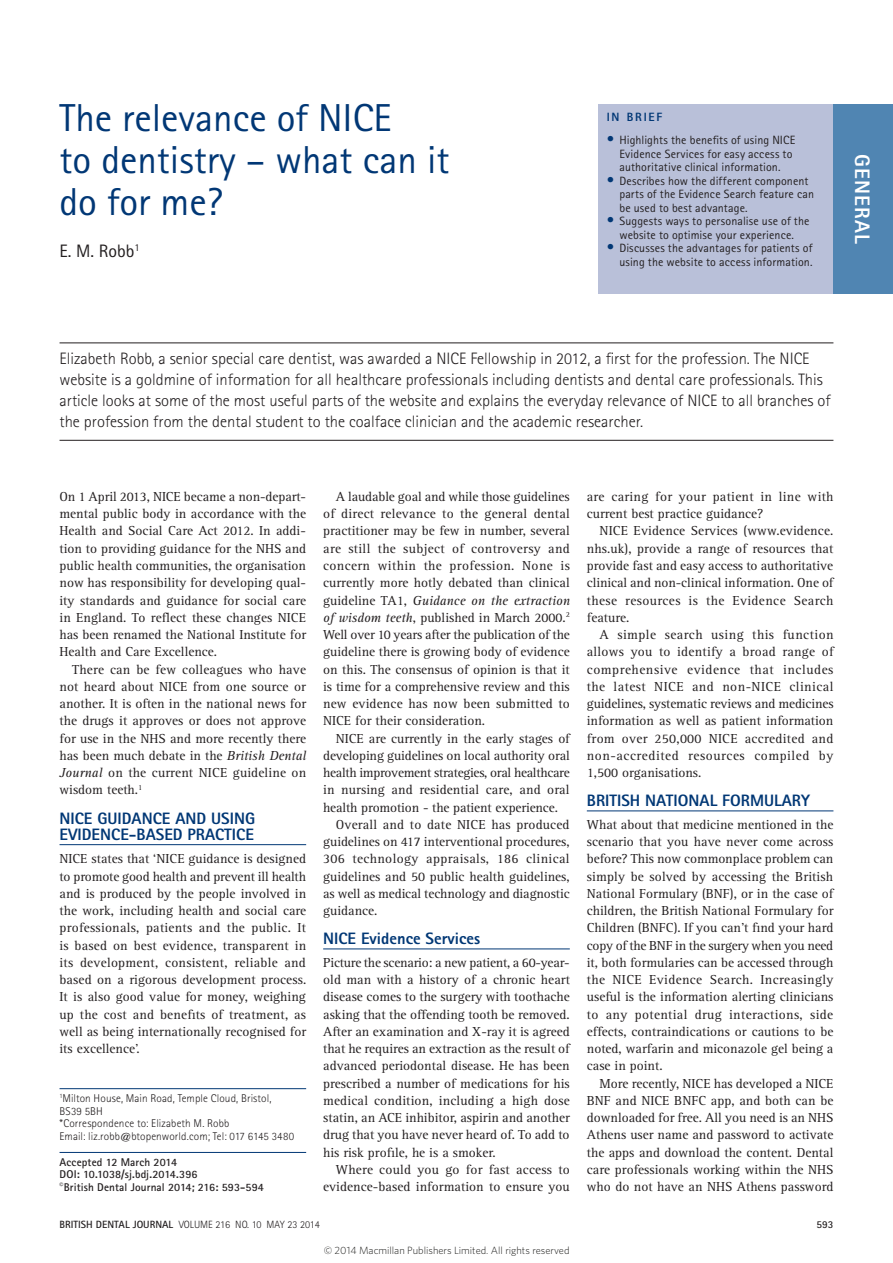
<style>
.page{position:relative;width:893px;height:1263px;background:#fff}
.page>*{position:absolute;margin:0;border:0;box-sizing:border-box;transform-origin:0 0}
.head{font:39px/42px "Rotis Sans Serif Std";color:#013775}
.t1{font:800 21px "Rotis Sans Serif Std";letter-spacing:.045em;color:#fff}
.author{font:18px "Rotis Sans Serif Std";color:#231f20}
.abstract{font:300 16.5px/21px "Rotis Sans Serif Std";color:#231f20}
.crosshead_1{font:800 16.5px/16.5px "Rotis Sans Serif Std";color:#013775}
.crosshead_2{font:800 16.5px "Rotis Sans Serif Std";color:#013775}
.body{font:13.5px/17.2px "Rotis Serif Std";color:#231f20;text-align:justify}
.body_fullout{font:13.5px/17.2px "Rotis Serif Std";color:#231f20;text-align:justify}
.body-2{font:13.5px/17.2px "Rotis Serif Std";letter-spacing:.02em;color:#231f20}
.in_brief{font:12px/13.5px "Rotis Sans Serif Std";letter-spacing:.01em;color:#231f20}
.t2{font:800 12px "Rotis Sans Serif Std";letter-spacing:.15em;color:#013775}
.author_biog{font:300 11.25px/12.8px "Rotis Sans Serif Std";letter-spacing:.01em;color:#231f20}
.article_details{font:700 11.25px/12.8px "Rotis Sans Serif Std";letter-spacing:.005em;color:#231f20}
.t3{font:300 10.5px "Whitney";color:#1d1d1b}
.t4{font:300 10.5px "Rotis Sans Serif Std";color:#231f20}
.t5{font:700 10.5px "Rotis Sans Serif Std";color:#231f20}
.s1{font-family:"Rotis Sans Serif Std 2";font-size:15px;color:#013775}
.s2{font-style:italic}
.s3{font-weight:700}
</style>
<div class="page">
<hr style="left:323px;top:948px;width:247px;height:1px;background:#013775">
<hr style="left:60px;top:844px;width:246px;height:1px;background:#013775">
<hr style="left:60px;top:343px;width:773px;height:1px;background:#231f20">
<hr style="left:60px;top:440px;width:773px;height:1px;background:#231f20">
<hr style="left:587px;top:810px;width:246px;height:1px;background:#013775">
<hr style="left:60px;top:1088px;width:246px;height:1px;background:#013775">
<hr style="left:60px;top:1152px;width:246px;height:1px;background:#013775">
<div style="left:598px;top:104px;width:295px;height:190px;background:#b9c0d9"></div>
<div style="left:833px;top:104px;width:60px;height:190px;background:#5085b2"></div>
<p class="head" style="left:60px;top:97px;width:391px">The relevance of NICE<br>to dentistry – what can it do for me?</p>
<p class="author" style="left:60px;top:241px;width:82px">E. M. Robb<sup>1</sup></p>
<p class="t2" style="left:607px;top:109px;width:57px">IN BRIEF</p>
<p class="in_brief" style="left:619px;top:133px;width:177px;text-indent:-13px"><span class="s1">•</span> Highlights the benefits of using NICE<br>Evidence Services for easy access to authoritative clinical information.</p>
<p class="in_brief" style="left:619px;top:174px;width:196px;text-indent:-13px"><span class="s1">•</span> Describes how the different component parts of the Evidence Search feature can be used to best advantage.</p>
<p class="in_brief" style="left:607px;top:214px;width:204px;text-align:center"><span class="s1">•</span> Suggests ways to personalise use of the website to optimise your experience.</p>
<p class="in_brief" style="left:607px;top:241px;width:207px;text-align:right"><span class="s1">•</span> Discusses the advantages for patients of using the website to access information.</p>
<p class="t1" style="left:876px;top:154px;width:91px;rotate:90deg">GENERAL</p>
<p class="abstract" style="left:60px;top:348px;width:773px">Elizabeth Robb, a senior special care dentist, was awarded a NICE Fellowship in 2012, a first for the profession. The NICE website is a goldmine of information for all healthcare professionals including dentists and dental care professionals. This article looks at some of the most useful parts of the website and explains the everyday relevance of NICE to all branches of the profession from the dental student to the coalface clinician and the academic researcher.</p>
<p class="body_fullout" style="left:60px;top:488px;width:248px">On 1 April 2013, NICE became a non-depart&shy;mental public body in accordance with the Health and Social Care Act 2012. In addi&shy;tion to providing guidance for the NHS and public health communities, the organisation now has responsibility for developing qual&shy;ity standards and guidance for social care in England. To reflect these changes NICE has been renamed the National Institute for Health and Care Excellence.</p>
<p class="body" style="left:60px;top:661px;width:248px;text-indent:13px">There can be few colleagues who have not heard about NICE from one source or another. It is often in the national news for the drugs it approves or does not approve for use in the NHS and more recently there has been much debate in the <span class="s2">British Dental Journal</span> on the current NICE guideline on wisdom teeth.<sup>1</sup></p>
<p class="crosshead_1" style="left:60px;top:809px;width:197px">NICE GUIDANCE AND USING<br>EVIDENCE-BASED PRACTICE</p>
<p class="body_fullout" style="left:60px;top:850px;width:248px">NICE states that ‘NICE guidance is designed to promote good health and prevent ill health and is produced by the people involved in the work, including health and social care professionals, patients and the public. It is based on best evidence, transparent in its development, consistent, reliable and based on a rigorous development process.<br>It is also good value for money, weighing up the cost and benefits of treatment, as well as being internationally recognised for its excellence’.</p>
<p class="author_biog" style="left:60px;top:1092px;width:236px"><sup>1</sup>Milton House, Main Road, Temple Cloud, Bristol, BS39 5BH<br>*Correspondence to: Elizabeth M. Robb<br>Email: liz.robb@btopenworld.com; Tel: 017 6145 3480</p>
<p class="article_details" style="left:60px;top:1155px;width:206px">Accepted 12 March 2014<br>DOI: 10.1038/sj.bdj.2014.396<br><sup>©</sup>British Dental Journal 2014; 216: 593-594</p>
<p class="body" style="left:323px;top:488px;width:248px;text-indent:13px">A laudable goal and while those guidelines of direct relevance to the general dental practitioner may be few in number, several are still the subject of controversy and concern within the profession. None is currently more hotly debated than clinical guideline TA1, <span class="s2">Guidance on the extraction of wisdom teeth</span>, published in March 2000.<sup>2<br></sup>Well over 10 years after the publication of the guideline there is growing body of evidence on this. The consensus of opinion is that it is time for a comprehensive review and this new evidence has now been submitted to NICE for their consideration.</p>
<p class="body" style="left:323px;top:730px;width:248px;text-indent:13px">NICE are currently in the early stages of developing guidelines on local authority oral health improvement strategies, oral healthcare in nursing and residential care, and oral health promotion - the patient experience.</p>
<p class="body" style="left:323px;top:816px;width:248px;text-indent:13px">Overall and to date NICE has produced guidelines on 417 interventional procedures, 306 technology appraisals, 186 clinical guidelines and 50 public health guidelines, as well as medical technology and diagnostic guidance.</p>
<p class="crosshead_2" style="left:323px;top:928px;width:159px">NICE Evidence Services</p>
<p class="body_fullout" style="left:323px;top:954px;width:248px">Picture the scenario: a new patient, a 60-year&shy;old man with a history of a chronic heart disease comes to the surgery with toothache asking that the offending tooth be removed.<br>After an examination and X‑ray it is agreed that he requires an extraction as the result of advanced periodontal disease. He has been prescribed a number of medications for his medical condition, including a high dose statin, an ACE inhibitor, aspirin and another drug that you have never heard of. To add to his risk profile, he is a smoker.</p>
<p class="body" style="left:323px;top:1161px;width:248px;text-align:right">Where could you go for fast access to evidence-based information to ensure you</p>
<p class="body-2" style="left:587px;top:488px;width:248px">are caring for your patient in line with current best practice guidance?</p>
<p class="body" style="left:587px;top:523px;width:248px;text-indent:13px">NICE Evidence Services (www.evidence. nhs.uk), provide a range of resources that provide fast and easy access to authoritative clinical and non-clinical information. One of these resources is the Evidence Search feature.</p>
<p class="body" style="left:587px;top:626px;width:248px;text-indent:13px">A simple search using this function allows you to identify a broad range of comprehensive evidence that includes the latest NICE and non-NICE clinical guidelines, systematic reviews and medicines information as well as patient information from over 250,000 NICE accredited and non-accredited resources compiled by 1,500 organisations.</p>
<p class="crosshead_1" style="left:587px;top:792px;width:225px">BRITISH NATIONAL FORMULARY</p>
<p class="body_fullout" style="left:587px;top:816px;width:248px">What about that medicine mentioned in the scenario that you have never come across before? This now commonplace problem can simply be solved by accessing the British National Formulary (BNF), or in the case of children, the British National Formulary for Children (BNFC). If you can’t find your hard copy of the BNF in the surgery when you need it, both formularies can be accessed through the NICE Evidence Search. Increasingly useful is the information alerting clinicians to any potential drug interactions, side effects, contraindications or cautions to be noted, warfarin and miconazole gel being a case in point.</p>
<p class="body" style="left:587px;top:1075px;width:248px;text-indent:13px">More recently, NICE has developed a NICE BNF and NICE BNFC app, and both can be downloaded for free. All you need is an NHS Athens user name and password to activate the apps and download the content. Dental care professionals working within the NHS who do not have an NHS Athens password</p>
<p class="t4" style="left:60px;top:1218px;width:262px"><span class="s3">BRITISH DENTAL JOURNAL</span> VOLUME 216 NO. 10 MAY 23 2014</p>
<p class="t5" style="left:816px;top:1217px;width:18px">593</p>
<p class="t3" style="left:324px;top:1243px;width:247px">© 2014 Macmillan Publishers Limited. All rights reserved</p>
</div>
